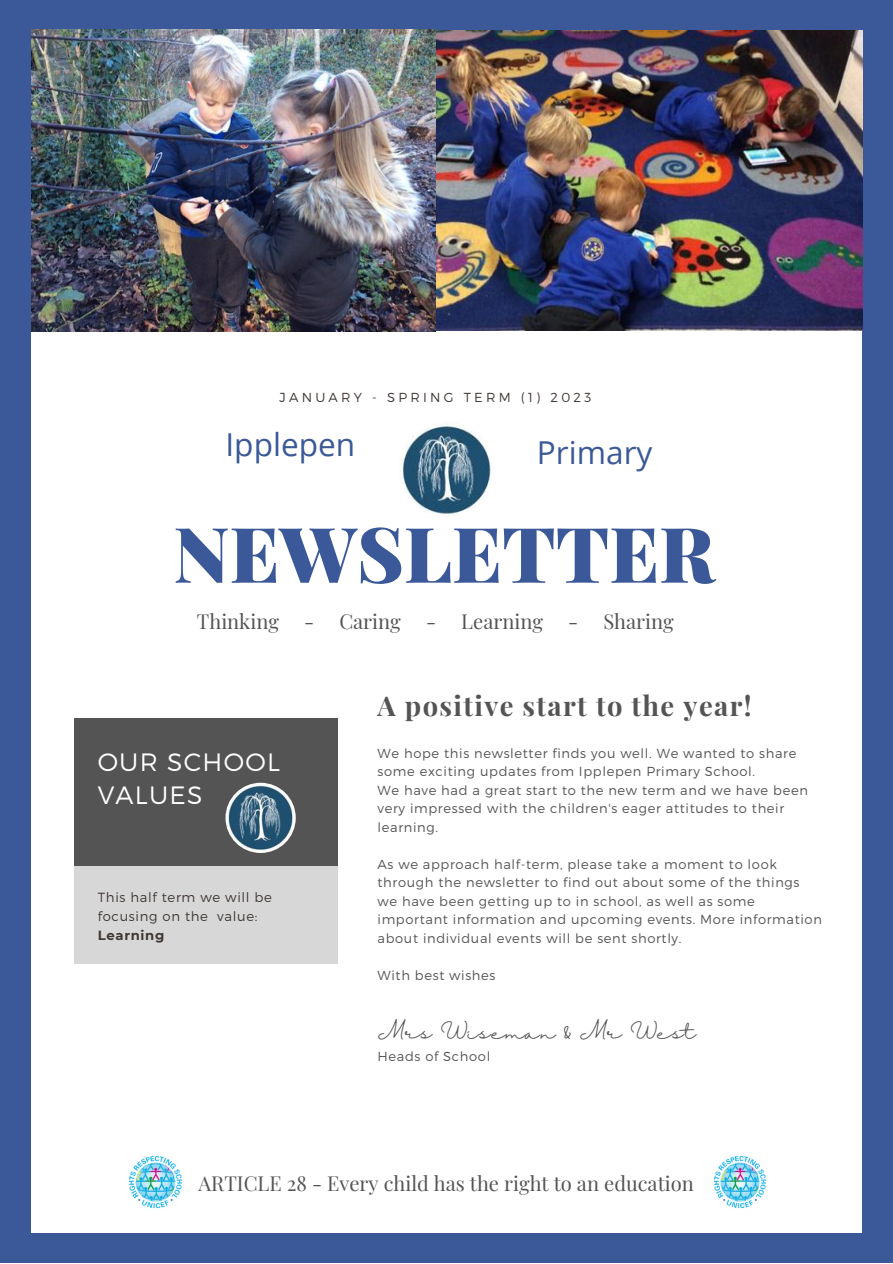
<style>
.page{position:relative;width:893px;height:1264px;background:#fff}
.page>*{position:absolute;margin:0;border:0;box-sizing:border-box;transform-origin:0 0}
.t1{font:900 76.8px "Playfair Display";color:#3b5998}
.t2{font:31.5px "Open Sans";color:#3b5998}
.t3{font:700 27.3px "Playfair Display";letter-spacing:.05em;color:#545454}
.t4{font:300 25.05px/33.5px "Montserrat";letter-spacing:.05em;color:#fff}
.t5{font:20.25px "Playfair Display";color:#545454}
.t6{font:17.55px "Halimun";letter-spacing:.05em;color:#545454}
.t7{font:300 13.2px/18.8px "Montserrat";letter-spacing:.05em;color:#403835}
.t8{font:700 13.2px "Montserrat";letter-spacing:.05em;color:#403835}
.t9{font:300 13.05px/18.5px "Montserrat";letter-spacing:.05em;color:#545454}
.t10{font:300 13.05px "Montserrat";letter-spacing:.25em;color:#403835}
</style>
<div class="page">
<div style="left:0;top:0;width:892px;height:1262px;background:#3b5998"></div>
<div style="left:32px;top:30px;width:829px;height:1202px;background:#fff"></div>
<img style="left:130px;top:1156px;width:52px;height:53px">
<img style="left:714px;top:1156px;width:51px;height:53px">
<div style="left:74px;top:855px;width:263px;height:108px;background:#d7d7d7"></div>
<div style="left:74px;top:718px;width:263px;height:147px;background:#545454"></div>
<img style="left:225px;top:782px;width:71px;height:71px;border-radius:50%">
<img style="left:398px;top:421px;width:96px;height:96px;border-radius:50%">
<img style="left:435px;top:30px;width:426px;height:300px">
<img style="left:32px;top:30px;width:403px;height:301px">
<p class="t10" style="left:279px;top:389px;width:313px">JANUARY - SPRING TERM (1) 2023</p>
<h2 class="t2" style="left:225px;top:422px;width:131px">Ipplepen</h2>
<h2 class="t2" style="left:537px;top:430px;width:117px">Primary</h2>
<h1 class="t1" style="left:173px;top:499px;width:542px">NEWSLETTER</h1>
<h3 class="t5" style="left:197px;top:607px;width:478px">Thinking - Caring - Learning - Sharing</h3>
<h3 class="t4" style="left:98px;top:743px;width:184px">OUR SCHOOL<br>VALUES</h3>
<p class="t7" style="left:98px;top:887px;width:175px">This half term we will be focusing on the value:</p>
<p class="t8" style="left:98px;top:926px;width:68px">Learning</p>
<h3 class="t3" style="left:377px;top:687px;width:375px">A positive start to the year!</h3>
<p class="t9" style="left:377px;top:743px;width:432px">We hope this newsletter finds you well. We wanted to share some exciting updates from Ipplepen Primary School.<br>We have had a great start to the new term and we have been very impressed with the children's eager attitudes to their learning.</p>
<p class="t9" style="left:377px;top:854px;width:446px">As we approach half-term, please take a moment to look through the newsletter to find out about some of the things we have been getting up to in school, as well as some important information and upcoming events. More information about individual events will be sent shortly.</p>
<p class="t9" style="left:377px;top:965px;width:119px">With best wishes</p>
<h3 class="t6" style="left:377px;top:1022px;width:320px">Mrs Wiseman &amp; Mr West</h3>
<p class="t9" style="left:377px;top:1046px;width:114px">Heads of School</p>
<h3 class="t5" style="left:198px;top:1168px;width:496px">ARTICLE 28 - Every child has the right to an education</h3>
</div>
